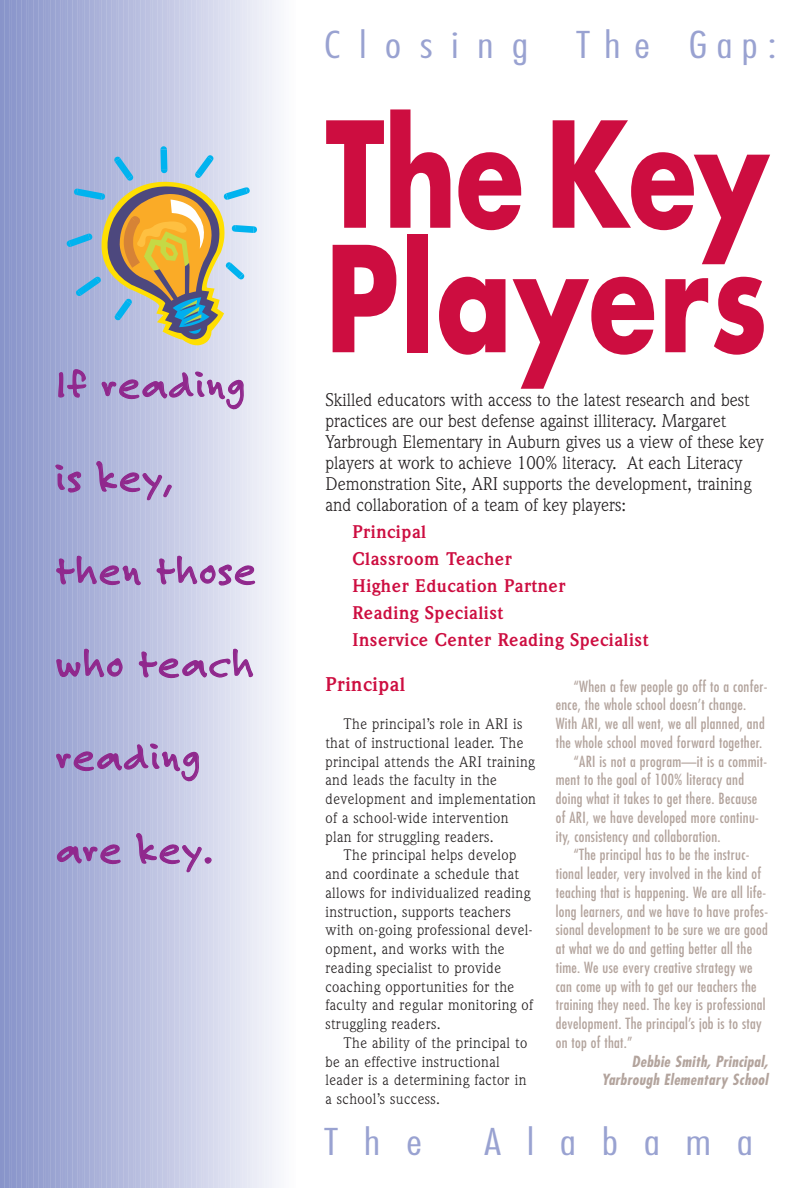
<style>
.page{position:relative;width:810px;height:1188px;background:#fff}
.page>*{position:absolute;margin:0;border:0;box-sizing:border-box;transform-origin:0 0}
.t1{font:700 142.5px/124.5px "Futura";letter-spacing:.02em;color:#cd0d40;scale:.78 1}
.t2{font:42px "Felt Tip Roman";letter-spacing:.04em;color:#90288d}
.t3{font:300 condensed 36px "Futura";letter-spacing:.42em;color:#99a2d1;scale:1.25 1}
.t4{font:300 condensed 36px "Futura";letter-spacing:.58em;color:#99a2d1;scale:1.25 1}
.t5{font:700 19.5px "Weidemann";letter-spacing:.03em;color:#cd0d40}
.t6{font:18px/21px "Weidemann";color:#231f20}
.t7{font:700 18px/27px "Weidemann";letter-spacing:.03em;color:#cd0d40}
.t8{font:condensed 15px "Futura";letter-spacing:.02em;color:#b3a49d}
.t9{font:15px/18.8px "Weidemann";letter-spacing:.025em;color:#231f20}
.t10{font:italic 700 condensed 15px/18.8px "Futura";letter-spacing:.025em;color:#b3a49d;text-align:right}
</style>
<div class="page">
<hr style="left:0;top:0;width:3px;height:1188px;background:#8894ca">
<div style="left:3px;top:0;width:5px;height:1188px;background:#96a2d0"></div>
<div style="left:5px;top:0;width:6px;height:1188px;background:#8a96cb"></div>
<div style="left:8px;top:0;width:5px;height:1188px;background:#949fcf"></div>
<div style="left:10px;top:0;width:6px;height:1188px;background:#8c97cc"></div>
<div style="left:15px;top:0;width:6px;height:1188px;background:#8e99cc"></div>
<div style="left:20px;top:0;width:5px;height:1188px;background:#9ca6d3"></div>
<div style="left:22px;top:0;width:6px;height:1188px;background:#919bce"></div>
<div style="left:25px;top:0;width:5px;height:1188px;background:#9aa4d2"></div>
<div style="left:27px;top:0;width:6px;height:1188px;background:#929dce"></div>
<div style="left:32px;top:0;width:6px;height:1188px;background:#949ecf"></div>
<div style="left:37px;top:0;width:5px;height:1188px;background:#a1aad5"></div>
<div style="left:39px;top:0;width:6px;height:1188px;background:#96a0d0"></div>
<div style="left:42px;top:0;width:5px;height:1188px;background:#a0a9d4"></div>
<div style="left:44px;top:0;width:6px;height:1188px;background:#98a2d1"></div>
<div style="left:49px;top:0;width:6px;height:1188px;background:#99a3d1"></div>
<div style="left:54px;top:0;width:5px;height:1188px;background:#a6afd7"></div>
<div style="left:56px;top:0;width:6px;height:1188px;background:#9ca5d3"></div>
<div style="left:59px;top:0;width:5px;height:1188px;background:#a6aed7"></div>
<div style="left:61px;top:0;width:6px;height:1188px;background:#9ea7d4"></div>
<div style="left:66px;top:0;width:6px;height:1188px;background:#9fa8d4"></div>
<div style="left:71px;top:0;width:5px;height:1188px;background:#acb4da"></div>
<div style="left:73px;top:0;width:6px;height:1188px;background:#a2abd5"></div>
<div style="left:76px;top:0;width:5px;height:1188px;background:#acb3da"></div>
<div style="left:78px;top:0;width:6px;height:1188px;background:#a4acd6"></div>
<div style="left:83px;top:0;width:6px;height:1188px;background:#a5aed7"></div>
<div style="left:88px;top:0;width:5px;height:1188px;background:#b1b8dc"></div>
<div style="left:90px;top:0;width:6px;height:1188px;background:#a8b0d8"></div>
<div style="left:93px;top:0;width:5px;height:1188px;background:#b1b8db"></div>
<div style="left:95px;top:0;width:6px;height:1188px;background:#aab1d9"></div>
<div style="left:100px;top:0;width:6px;height:1188px;background:#abb3d9"></div>
<div style="left:105px;top:0;width:5px;height:1188px;background:#b6bdde"></div>
<div style="left:107px;top:0;width:6px;height:1188px;background:#aeb5db"></div>
<div style="left:110px;top:0;width:5px;height:1188px;background:#b7bdde"></div>
<div style="left:112px;top:0;width:6px;height:1188px;background:#b0b7dc"></div>
<div style="left:117px;top:0;width:6px;height:1188px;background:#b2b9dd"></div>
<div style="left:122px;top:0;width:5px;height:1188px;background:#bcc1e0"></div>
<div style="left:124px;top:0;width:6px;height:1188px;background:#b5bbde"></div>
<div style="left:127px;top:0;width:5px;height:1188px;background:#bdc3e1"></div>
<div style="left:129px;top:0;width:6px;height:1188px;background:#b6bcde"></div>
<div style="left:134px;top:0;width:6px;height:1188px;background:#b8bedf"></div>
<div style="left:139px;top:0;width:5px;height:1188px;background:#c1c7e3"></div>
<div style="left:141px;top:0;width:6px;height:1188px;background:#bbc1e1"></div>
<div style="left:144px;top:0;width:5px;height:1188px;background:#c3c7e4"></div>
<div style="left:146px;top:0;width:6px;height:1188px;background:#bdc2e1"></div>
<div style="left:151px;top:0;width:6px;height:1188px;background:#bfc5e2"></div>
<div style="left:156px;top:0;width:5px;height:1188px;background:#c1c6e3"></div>
<div style="left:161px;top:0;width:5px;height:1188px;background:#c3c8e4"></div>
<div style="left:166px;top:0;width:5px;height:1188px;background:#c5c9e5"></div>
<div style="left:171px;top:0;width:5px;height:1188px;background:#c7cbe6"></div>
<div style="left:176px;top:0;width:5px;height:1188px;background:#c9cde7"></div>
<div style="left:180px;top:0;width:6px;height:1188px;background:#cacfe8"></div>
<div style="left:185px;top:0;width:6px;height:1188px;background:#ccd1e9"></div>
<div style="left:190px;top:0;width:5px;height:1188px;background:#ced2ea"></div>
<div style="left:195px;top:0;width:5px;height:1188px;background:#d1d4eb"></div>
<div style="left:200px;top:0;width:5px;height:1188px;background:#d3d6eb"></div>
<div style="left:205px;top:0;width:5px;height:1188px;background:#d5d8ed"></div>
<div style="left:210px;top:0;width:5px;height:1188px;background:#d7daed"></div>
<div style="left:214px;top:0;width:6px;height:1188px;background:#d9dcee"></div>
<div style="left:219px;top:0;width:6px;height:1188px;background:#dbdef0"></div>
<div style="left:224px;top:0;width:6px;height:1188px;background:#dde0f0"></div>
<div style="left:229px;top:0;width:5px;height:1188px;background:#dfe2f1"></div>
<div style="left:234px;top:0;width:5px;height:1188px;background:#e1e4f2"></div>
<div style="left:239px;top:0;width:5px;height:1188px;background:#e4e6f3"></div>
<div style="left:244px;top:0;width:5px;height:1188px;background:#e6e8f4"></div>
<div style="left:248px;top:0;width:6px;height:1188px;background:#e9ebf5"></div>
<div style="left:253px;top:0;width:6px;height:1188px;background:#ebecf6"></div>
<div style="left:258px;top:0;width:6px;height:1188px;background:#edeef7"></div>
<div style="left:263px;top:0;width:5px;height:1188px;background:#eff1f8"></div>
<div style="left:268px;top:0;width:5px;height:1188px;background:#f1f2f9"></div>
<div style="left:273px;top:0;width:5px;height:1188px;background:#f4f5fa"></div>
<div style="left:278px;top:0;width:5px;height:1188px;background:#f6f7fb"></div>
<div style="left:282px;top:0;width:6px;height:1188px;background:#f9f9fc"></div>
<div style="left:287px;top:0;width:6px;height:1188px;background:#fbfcfd"></div>
<svg style="left:67px;top:146px;width:190px;height:199px"></svg>
<h2 class="t2" style="left:56px;top:359px;width:191px">If reading</h2>
<h2 class="t2" style="left:56px;top:452px;width:116px">is key,</h2>
<h2 class="t2" style="left:56px;top:545px;width:201px">then those</h2>
<h2 class="t2" style="left:56px;top:638px;width:199px">who teach</h2>
<h2 class="t2" style="left:56px;top:731px;width:146px">reading</h2>
<h2 class="t2" style="left:56px;top:824px;width:158px">are key.</h2>
<h3 class="t3" style="left:324px;top:22px;width:165px">Closing</h3>
<h3 class="t3" style="left:576px;top:22px;width:162px">The Gap:</h3>
<h1 class="t1" style="left:325px;top:108px;width:569px">The Key<br>Players</h1>
<p class="t6" style="left:326px;top:389px;width:440px">Skilled educators with access to the latest research and best practices are our best defense against illiteracy. Margaret Yarbrough Elementary in Auburn gives us a view of these key players at work to achieve 100% literacy. At each Literacy Demonstration Site, ARI supports the development, training and collaboration of a team of key players:</p>
<p class="t7" style="left:352px;top:518px;width:297px">Principal<br>Classroom Teacher<br>Higher Education Partner<br>Reading Specialist<br>Inservice Center Reading Specialist</p>
<h3 class="t5" style="left:326px;top:673px;width:81px">Principal</h3>
<p class="t9" style="left:326px;top:714px;width:212px;text-indent:18px">The principal’s role in ARI is that of instructional leader. The principal attends the ARI training and leads the faculty in the development and implementation of a school-wide intervention plan for struggling readers.</p>
<p class="t9" style="left:326px;top:846px;width:209px;text-indent:18px">The principal helps develop and coordinate a schedule that allows for individualized reading instruction, supports teachers with on-going professional devel&shy;opment, and works with the reading specialist to provide coaching opportunities for the faculty and regular monitoring of struggling readers.</p>
<p class="t9" style="left:326px;top:1033px;width:203px;text-indent:18px">The ability of the principal to be an effective instructional leader is a determining factor in a school’s success.</p>
<p class="t8" style="left:574px;top:677px;width:195px">“When a few people go off to a confer-</p>
<p class="t8" style="left:556px;top:695px;width:192px">ence, the whole school doesn’t change.</p>
<p class="t8" style="left:556px;top:714px;width:210px">With ARI, we all went, we all planned, and</p>
<p class="t8" style="left:556px;top:733px;width:208px">the whole school moved forward together.</p>
<p class="t8" style="left:574px;top:752px;width:195px">“ARI is not a program—it is a commit-</p>
<p class="t8" style="left:556px;top:770px;width:190px">ment to the goal of 100% literacy and</p>
<p class="t8" style="left:556px;top:789px;width:203px">doing what it takes to get there. Because</p>
<p class="t8" style="left:556px;top:808px;width:205px">of ARI, we have developed more continu-</p>
<p class="t8" style="left:556px;top:827px;width:166px">ity, consistency and collaboration.</p>
<p class="t8" style="left:574px;top:845px;width:177px">“The principal has to be the instruc-</p>
<p class="t8" style="left:556px;top:864px;width:207px">tional leader, very involved in the kind of</p>
<p class="t8" style="left:556px;top:883px;width:212px">teaching that is happening. We are all life-</p>
<p class="t8" style="left:556px;top:902px;width:214px">long learners, and we have to have profes-</p>
<p class="t8" style="left:556px;top:920px;width:214px">sional development to be sure we are good</p>
<p class="t8" style="left:556px;top:939px;width:198px">at what we do and getting better all the</p>
<p class="t8" style="left:556px;top:958px;width:198px">time. We use every creative strategy we</p>
<p class="t8" style="left:556px;top:977px;width:202px">can come up with to get our teachers the</p>
<p class="t8" style="left:556px;top:995px;width:211px">training they need. The key is professional</p>
<p class="t8" style="left:556px;top:1014px;width:207px">development. The principal’s job is to stay</p>
<p class="t8" style="left:556px;top:1033px;width:78px">on top of that.”</p>
<p class="t10" style="left:601px;top:1051px;width:168px">Debbie Smith, Principal,<br>Yarbrough Elementary School</p>
<h3 class="t3" style="left:324px;top:1119px;width:80px">The</h3>
<h3 class="t4" style="left:484px;top:1119px;width:216px">Alabama</h3>
</div>
